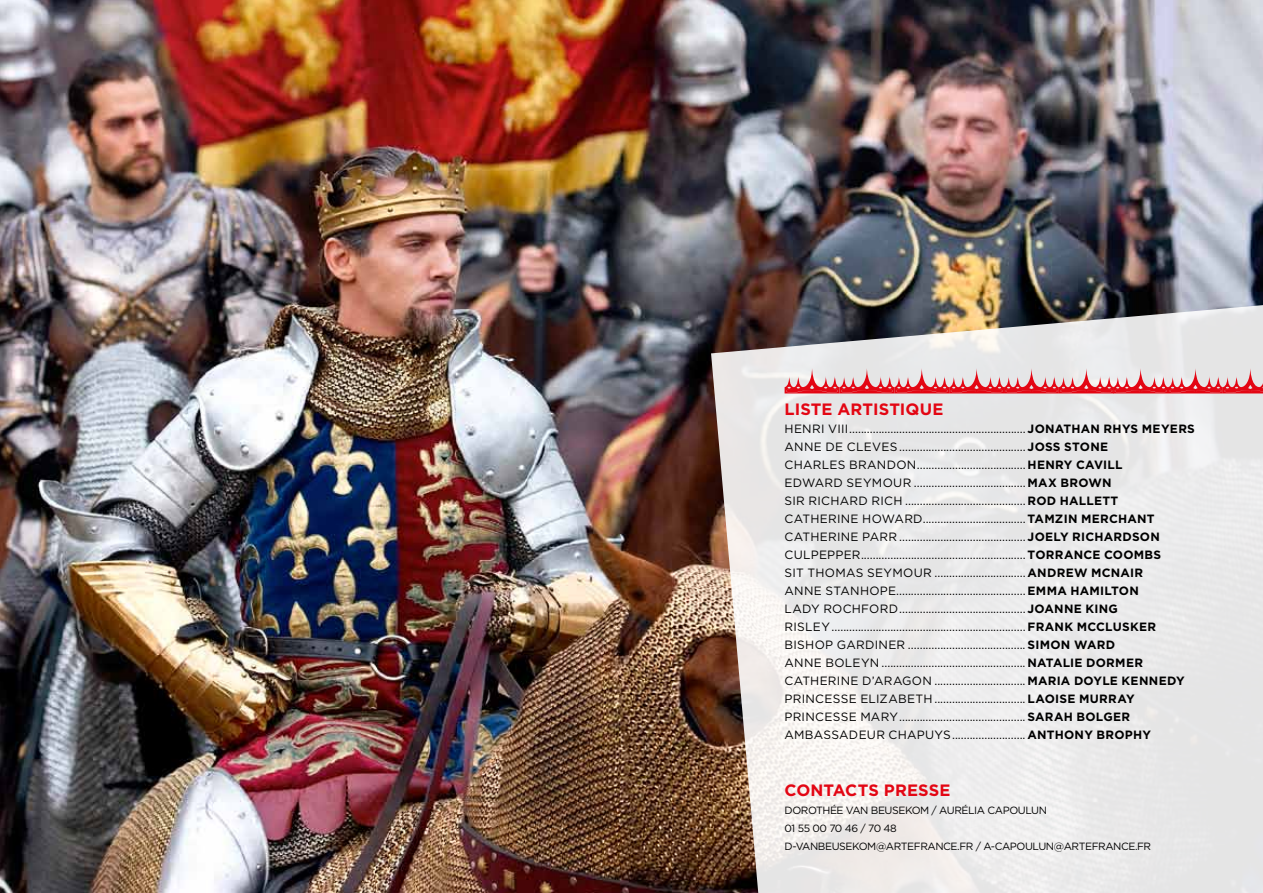
<style>
.page{position:relative;width:1263px;height:893px;background:#fff}
.page>*{position:absolute;margin:0;border:0;box-sizing:border-box;transform-origin:0 0}
.t1{font:700 16.5px "Gotham";letter-spacing:.005em;color:#e30613}
.t2{font:12px/18px "Gotham";letter-spacing:.025em;color:#000}
.t3{font:10.5px/18px "Gotham";letter-spacing:-.04em;color:#000}
.s1{font-weight:700}
</style>
<div class="page">
<img style="left:0;top:0;width:1263px;height:893px">
<svg style="left:711px;top:299px;width:552px;height:594px;background:#dedbda"></svg>
<svg style="left:784px;top:368px;width:479px;height:25px;background:#e69ca1"></svg>
<h1 class="t1" style="left:784px;top:398px;width:160px">LISTE ARTISTIQUE</h1>
<p class="t2" style="left:784px;top:419px;width:412px">HENRI VIII ............................................................ <span class="s1">JONATHAN RHYS M EYERS </span>ANNE DE CLEVES........................................... <span class="s1">JOSS STONE<br></span>CHARLES BRANDON..................................... <span class="s1">H ENRY CAVILL<br></span>EDWARD SEYMOU R ...................................... <span class="s1">MAX BROWN<br></span>SIR RICHARD RICH ......................................... <span class="s1">ROD HALLETT<br></span>CATH ERINE HOWARD................................... <span class="s1">TAMZIN M ERCHANT<br></span>CATH ERINE PARR ........................................... <span class="s1">JOELY RICHARDSON<br></span>CU LPEPPER........................................................ <span class="s1">TORRANCE COOMBS<br></span>SIT TH OMAS SEYMOU R ............................... <span class="s1">ANDREW MCNAIR<br></span>ANNE STANH OPE............................................ <span class="s1">EMMA HAMILTON<br></span>LADY ROCH FORD........................................... <span class="s1">JOANNE KING </span>RISLEY.................................................................. <span class="s1">FRANK MCCLUSKER<br></span>BISH OP GARDINER ........................................ <span class="s1">SIMON WARD<br></span>ANNE BOLEYN ................................................. <span class="s1">NATALIE DORMER<br></span>CATH ERINE D’ARAGON ............................... <span class="s1">MARIA DOYLE KENNEDY </span>PRINCESSE ELIZAB ETH ............................... <span class="s1">LAOISE M URRAY </span>PRINCESSE MARY........................................... <span class="s1">SARAH BOLGER </span>AMBASSADEU R CHAPUYS......................... <span class="s1">ANTHONY BROPHY</span></p>
<h1 class="t1" style="left:784px;top:779px;width:168px">CONTACTS PRESSE</h1>
<p class="t3" style="left:784px;top:801px;width:368px">DOROTH ÉE VAN BEUSEKOM / AU RÉLIA CAPOU LU N<br>01 55 00 70 46 / 70 48<br>D-VANBEUSEKOM@ARTEFRANCE.FR / A-CAPOU LU N@ARTEFRANCE.FR</p>
</div>
